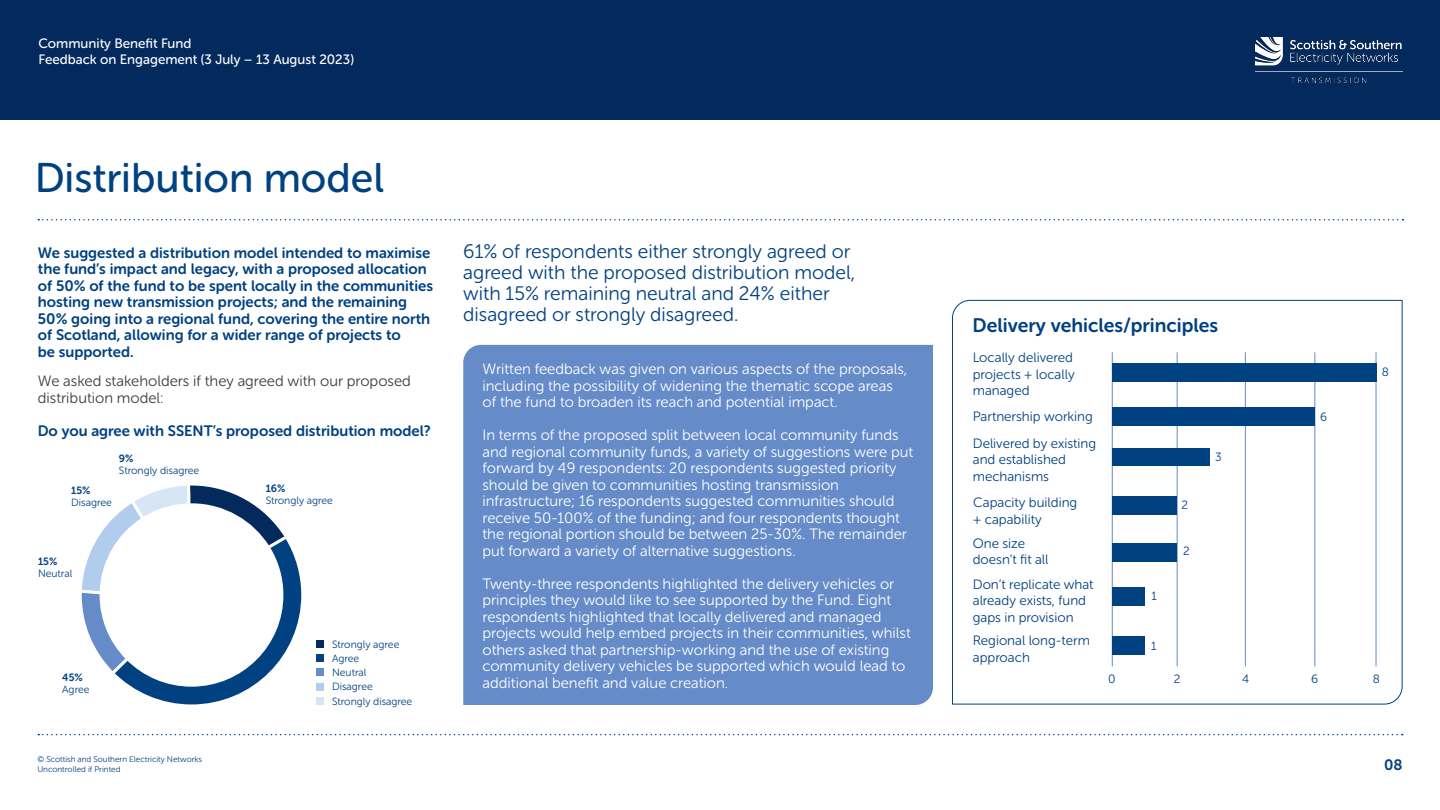
<style>
.page{position:relative;width:1440px;height:810px;background:#fff}
.page>*{position:absolute;margin:0;border:0;box-sizing:border-box;transform-origin:0 0}
.t1{font:41.25px "Museo Sans Rounded 500";color:#004182}
.t2{font:19.5px/21px "Museo Sans Rounded 300";color:#004182}
.t3{font:19.5px "Museo Sans Rounded 700";color:#004182}
.t4{font:15px/16.5px "Museo Sans Rounded 300";color:#fff}
.t5{font:15px/16.5px "Museo Sans Rounded 700";color:#004182}
.t6{font:15px/16.5px "Museo Sans Rounded 300";color:#3c3c3b}
.t7{font:13.5px/16.5px "Museo Sans Rounded 300";color:#004182}
.t8{font:13.5px/16.5px "Museo Sans Rounded 500";color:#fff}
.t9{font:12px "Museo Sans Rounded 300";color:#004182}
.t10{font:10.5px/14.2px "Museo Sans Rounded 300";color:#004182}
.t11{font:10.5px "Museo Sans Rounded 700";color:#004182}
.t12{font:8.25px/9.8px "Museo Sans Rounded 300";color:#004182}
</style>
<div class="page">
<div style="left:463px;top:345px;width:470px;height:360px;background:#658bc8"></div>
<svg style="left:38px;top:734px;width:1365px;height:1px"></svg>
<div style="left:0;top:0;width:1440px;height:120px;background:#042a5d"></div>
<img style="left:1255px;top:38px;width:148px;height:45px">
<svg style="left:38px;top:219px;width:1365px;height:1px"></svg>
<div style="left:316px;top:640px;width:8px;height:7px;background:#042a5d"></div>
<div style="left:316px;top:655px;width:8px;height:7px;background:#004182"></div>
<div style="left:316px;top:669px;width:8px;height:7px;background:#658bc8"></div>
<div style="left:316px;top:683px;width:8px;height:8px;background:#b0cded"></div>
<div style="left:316px;top:697px;width:8px;height:7px;background:#d7e6f6"></div>
<svg style="left:81px;top:485px;width:220px;height:219px"></svg>
<svg style="left:952px;top:300px;width:451px;height:405px"></svg>
<p class="t8" style="left:38px;top:35px;width:317px">Community Benefit Fund<br>Feedback on Engagement (3 July – 13 August 2023)</p>
<h1 class="t1" style="left:35px;top:155px;width:351px">Distribution model</h1>
<p class="t5" style="left:38px;top:244px;width:397px">We suggested a distribution model intended to maximise the fund’s impact and legacy, with a proposed allocation of 50% of the fund to be spent locally in the communities hosting new transmission projects; and the remaining 50% going into a regional fund, covering the entire north of Scotland, allowing for a wider range of projects to<br>be supported.</p>
<p class="t6" style="left:38px;top:373px;width:374px">We asked stakeholders if they agreed with our proposed distribution model:</p>
<p class="t5" style="left:38px;top:423px;width:395px">Do you agree with SSENT’s proposed distribution model?</p>
<p class="t11" style="left:119px;top:453px;width:16px">9%</p>
<p class="t10" style="left:119px;top:464px;width:82px">Strongly disagree</p>
<p class="t11" style="left:71px;top:485px;width:21px">15%</p>
<p class="t10" style="left:71px;top:496px;width:42px">Disagree</p>
<p class="t11" style="left:38px;top:556px;width:21px">15%</p>
<p class="t10" style="left:38px;top:567px;width:36px">Neutral</p>
<p class="t11" style="left:62px;top:672px;width:22px">45%</p>
<p class="t10" style="left:62px;top:683px;width:29px">Agree</p>
<p class="t12" style="left:38px;top:755px;width:166px">© Scottish and Southern Electricity Networks<br>Uncontrolled if Printed</p>
<p class="t11" style="left:266px;top:482px;width:21px">16%</p>
<p class="t10" style="left:266px;top:493px;width:69px">Strongly agree</p>
<p class="t10" style="left:332px;top:637px;width:82px">Strongly agree<br>Agree<br>Neutral<br>Disagree<br>Strongly disagree</p>
<h2 class="t2" style="left:463px;top:241px;width:393px">61% of respondents either strongly agreed or agreed with the proposed distribution model, with 15% remaining neutral and 24% either disagreed or strongly disagreed.</h2>
<p class="t4" style="left:483px;top:361px;width:426px">Written feedback was given on various aspects of the proposals, including the possibility of widening the thematic scope areas of the fund to broaden its reach and potential impact.</p>
<p class="t4" style="left:483px;top:427px;width:432px">In terms of the proposed split between local community funds and regional community funds, a variety of suggestions were put forward by 49 respondents: 20 respondents suggested priority should be given to communities hosting transmission infrastructure; 16 respondents suggested communities should receive 50-100% of the funding; and four respondents thought the regional portion should be between 25-30%. The remainder put forward a variety of alternative suggestions.</p>
<p class="t4" style="left:483px;top:576px;width:430px">Twenty-three respondents highlighted the delivery vehicles or principles they would like to see supported by the Fund. Eight respondents highlighted that locally delivered and managed projects would help embed projects in their communities, whilst others asked that partnership-working and the use of existing community delivery vehicles be supported which would lead to additional benefit and value creation.</p>
<h2 class="t3" style="left:973px;top:315px;width:247px">Delivery vehicles/principles</h2>
<p class="t7" style="left:973px;top:349px;width:103px">Locally delivered projects + locally managed</p>
<p class="t7" style="left:973px;top:403px;width:125px;line-height:26.9px">Partnership working<br>Delivered by existing</p>
<p class="t7" style="left:973px;top:452px;width:95px">and established mechanisms</p>
<p class="t7" style="left:973px;top:494px;width:106px">Capacity building + capability</p>
<p class="t7" style="left:973px;top:535px;width:77px">One size doesn’t fit all</p>
<p class="t7" style="left:973px;top:576px;width:122px">Don’t replicate what already exists, fund gaps in provision</p>
<p class="t7" style="left:973px;top:633px;width:119px">Regional long-term approach</p>
<p class="t9" style="left:1108px;top:673px;width:9px">0</p>
<p class="t9" style="left:1174px;top:673px;width:8px">2</p>
<p class="t9" style="left:1242px;top:673px;width:9px">4</p>
<p class="t9" style="left:1311px;top:673px;width:9px">6</p>
<p class="t9" style="left:1373px;top:673px;width:9px">8</p>
<p class="t9" style="left:1382px;top:365px;width:9px">8</p>
<p class="t9" style="left:1320px;top:410px;width:9px">6</p>
<p class="t9" style="left:1215px;top:450px;width:8px">3</p>
<p class="t9" style="left:1181px;top:498px;width:8px">2</p>
<p class="t9" style="left:1183px;top:544px;width:8px">2</p>
<p class="t9" style="left:1151px;top:589px;width:7px">1</p>
<p class="t9" style="left:1151px;top:639px;width:7px">1</p>
<p class="t5" style="left:1384px;top:756px;width:20px">08</p>
</div>
